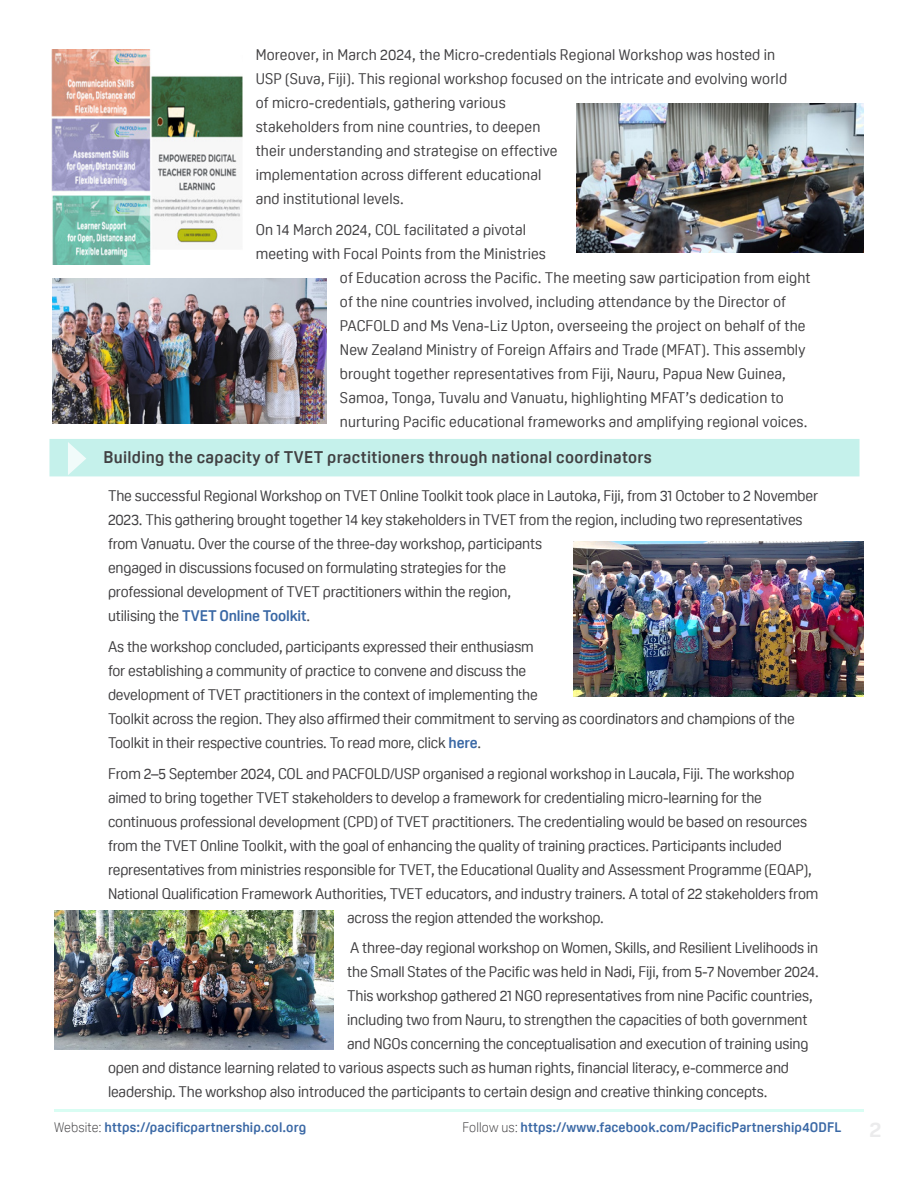
<style>
.page{position:relative;width:918px;height:1188px;background:#fff}
.page>*{position:absolute;margin:0;border:0;box-sizing:border-box;transform-origin:0 0}
.t1{font:700 16.5px "Oscine";letter-spacing:.02em;color:#414042}
.t2{font:15px/24px "Oscine";letter-spacing:-.01em;color:#414042}
.t3{font:15px/24px "Oscine";letter-spacing:.01em;color:#414042}
.t4{font:700 13.5px "Oscine";letter-spacing:.01em;color:#3a68a5}
.s1{font-weight:700;color:#3a68a5}
.s2{font-weight:300;color:#414042}
</style>
<div class="page">
<hr style="left:54px;top:1109px;width:810px;height:3px;background:#00f3b5">
<img style="left:51px;top:50px;width:191px;height:215px">
<img style="left:577px;top:104px;width:287px;height:149px">
<img style="left:52px;top:279px;width:274px;height:144px">
<img style="left:573px;top:541px;width:291px;height:156px">
<img style="left:54px;top:910px;width:280px;height:139px">
<div style="left:50px;top:439px;width:810px;height:37px;background:#c5f1eb"></div>
<svg style="left:68px;top:442px;width:18px;height:33px"></svg>
<p class="t3" style="left:256px;top:43px;width:533px">Moreover, in March 2024, the Micro-credentials Regional Workshop was hosted in USP (Suva, Fiji). This regional workshop focused on the intricate and evolving world of micro-credentials, gathering various<br>stakeholders from nine countries, to deepen<br>their understanding and strategise on effective<br>implementation across different educational<br>and institutional levels.</p>
<p class="t3" style="left:256px;top:218px;width:272px">On 14 March 2024, COL facilitated a pivotal</p>
<p class="t3" style="left:256px;top:242px;width:292px">meeting with Focal Points from the Ministries</p>
<p class="t3" style="left:340px;top:266px;width:472px">of Education across the Pacific. The meeting saw participation from eight</p>
<p class="t3" style="left:340px;top:290px;width:448px">of the nine countries involved, including attendance by the Director of</p>
<p class="t3" style="left:340px;top:314px;width:467px">PACFOLD and Ms Vena-Liz Upton, overseeing the project on behalf of the</p>
<p class="t3" style="left:340px;top:338px;width:467px">New Zealand Ministry of Foreign Affairs and Trade (MFAT). This assembly</p>
<p class="t3" style="left:340px;top:362px;width:448px">brought together representatives from Fiji, Nauru, Papua New Guinea,</p>
<p class="t3" style="left:340px;top:386px;width:446px">Samoa, Tonga, Tuvalu and Vanuatu, highlighting MFAT’s dedication to</p>
<p class="t3" style="left:340px;top:410px;width:469px">nurturing Pacific educational frameworks and amplifying regional voices.</p>
<p class="t1" style="left:104px;top:448px;width:550px">Building the capacity of TVET practitioners through national coordinators</p>
<p class="t2" style="left:108px;top:484px;width:712px">The successful Regional Workshop on TVET Online Toolkit took place in Lautoka, Fiji, from 31 October to 2 November 2023. This gathering brought together 14 key stakeholders in TVET from the region, including two representatives from Vanuatu. Over the course of the three-day workshop, participants<br>engaged in discussions focused on formulating strategies for the<br>professional development of TVET practitioners within the region,<br>utilising the <span class="s1">TVET Online Toolkit</span>.</p>
<p class="t2" style="left:108px;top:635px;width:688px">As the workshop concluded, participants expressed their enthusiasm<br>for establishing a community of practice to convene and discuss the<br>development of TVET practitioners in the context of implementing the<br>Toolkit across the region. They also affirmed their commitment to serving as coordinators and champions of the Toolkit in their respective countries. To read more, click <span class="s1">here</span>.</p>
<p class="t2" style="left:108px;top:761px;width:688px">From 2–5 September 2024, COL and PACFOLD/USP organised a regional workshop in Laucala, Fiji. The workshop</p>
<p class="t2" style="left:108px;top:785px;width:656px">aimed to bring together TVET stakeholders to develop a framework for credentialing micro-learning for the</p>
<p class="t2" style="left:108px;top:809px;width:701px">continuous professional development (CPD) of TVET practitioners. The credentialing would be based on resources</p>
<p class="t2" style="left:108px;top:833px;width:675px">from the TVET Online Toolkit, with the goal of enhancing the quality of training practices. Participants included</p>
<p class="t2" style="left:108px;top:857px;width:705px">representatives from ministries responsible for TVET, the Educational Quality and Assessment Programme (EQAP),</p>
<p class="t2" style="left:108px;top:881px;width:712px">National Qualification Framework Authorities, TVET educators, and industry trainers. A total of 22 stakeholders from</p>
<p class="t2" style="left:347px;top:905px;width:258px">across the region attended the workshop.</p>
<p class="t2" style="left:350px;top:936px;width:470px">A three-day regional workshop on Women, Skills, and Resilient Livelihoods in</p>
<p class="t2" style="left:347px;top:960px;width:473px">the Small States of the Pacific was held in Nadi, Fiji, from 5-7 November 2024.</p>
<p class="t2" style="left:347px;top:984px;width:467px">This workshop gathered 21 NGO representatives from nine Pacific countries,</p>
<p class="t2" style="left:347px;top:1008px;width:462px">including two from Nauru, to strengthen the capacities of both government</p>
<p class="t2" style="left:347px;top:1032px;width:463px">and NGOs concerning the conceptualisation and execution of training using</p>
<p class="t2" style="left:108px;top:1056px;width:683px">open and distance learning related to various aspects such as human rights, financial literacy, e-commerce and</p>
<p class="t2" style="left:108px;top:1080px;width:661px">leadership. The workshop also introduced the participants to certain design and creative thinking concepts.</p>
<p class="t4" style="left:54px;top:1120px;width:254px"><span class="s2">Website:</span> https://pacificpartnership.col.org</p>
<p class="t4" style="left:463px;top:1120px;width:380px"><span class="s2">Follow us:</span> https://www.facebook.com/PacificPartnership4ODFL</p>
</div>
